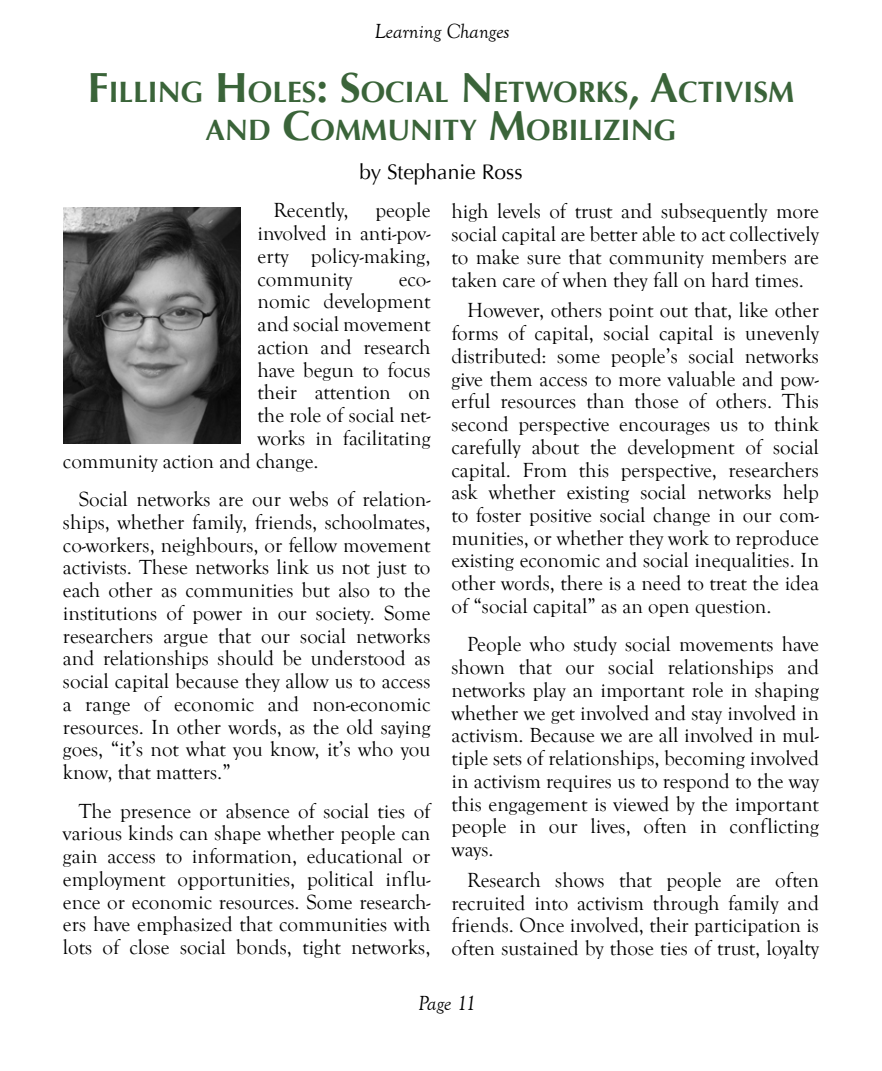
<style>
.page{position:relative;width:882px;height:1071px;background:#fff}
.page>*{position:absolute;margin:0;border:0;box-sizing:border-box;transform-origin:0 0}
.t1{font:700 29.4px/38.5px "Optima";color:#3a6439;text-align:center}
.t2{font:21px/22.8px "Goudy Old Style T";color:#000;text-align:justify}
.t3{font:italic 21px "Goudy Old Style T";color:#000}
.t4{font:21px "Optima";color:#000}
.s1{font-size:42px}
</style>
<div class="page">
<img style="left:63px;top:207px;width:177px;height:236px">
<p class="t3" style="left:374px;top:20px;width:137px">Learning Changes</p>
<h1 class="t1" style="left:88px;top:73px;width:708px"><span class="s1">F</span>ILLING <span class="s1">H</span> OLES<span class="s1">: S</span>OCIAL <span class="s1">N</span> ETWORKS<span class="s1">, A</span>CTIVISM<br>AND <span class="s1">C</span>OMMUNITY <span class="s1">M</span>OBILIZING</h1>
<p class="t4" style="left:359px;top:159px;width:165px">by Stephanie Ross</p>
<p class="t2" style="left:273px;top:200px;width:77px">Recently,</p>
<p class="t2" style="left:258px;top:200px;width:174px;text-indent:118px">people involved in anti-pov&shy;erty policy-making, community</p>
<p class="t2" style="left:451px;top:201px;width:369px">high levels of trust and subsequently more social capital are better able to act collectively to make sure that community members are taken care of when they fall on hard times.</p>
<p class="t2" style="left:451px;top:300px;width:369px;text-indent:16px">However, others point out that, like other forms of capital, social capital is unevenly distributed: some people’s social networks give them access to more valuable and pow&shy;erful resources than those of others. This second perspective encourages us to think carefully about the development of social capital. From this perspective, researchers ask whether existing social networks help to foster positive social change in our com&shy;munities, or whether they work to reproduce existing economic and social inequalities. In other words, there is a need to treat the idea of “social capital” as an open question.</p>
<p class="t2" style="left:451px;top:634px;width:369px;text-indent:16px">People who study social movements have shown that our social relationships and networks play an important role in shaping whether we get involved and stay involved in activism. Because we are all involved in mul&shy;tiple sets of relationships, becoming involved in activism requires us to respond to the way this engagement is viewed by the important people in our lives, often in conflicting ways.</p>
<p class="t2" style="left:451px;top:869px;width:369px;text-indent:16px">Research shows that people are often recruited into activism through family and friends. Once involved, their participation is often sustained by those ties of trust, loyalty</p>
<p class="t3" style="left:418px;top:991px;width:59px">Page 11</p>
<p class="t2" style="left:399px;top:268px;width:33px">eco-</p>
<p class="t2" style="left:258px;top:291px;width:174px">nomic development</p>
<p class="t2" style="left:258px;top:313px;width:174px">and social movement</p>
<p class="t2" style="left:258px;top:336px;width:174px">action and research</p>
<p class="t2" style="left:258px;top:359px;width:174px">have begun to focus</p>
<p class="t2" style="left:258px;top:382px;width:174px">their attention on</p>
<p class="t2" style="left:258px;top:404px;width:174px">the role of social net-</p>
<p class="t2" style="left:258px;top:427px;width:174px">works in facilitating</p>
<p class="t2" style="left:63px;top:450px;width:257px">community action and change.</p>
<p class="t2" style="left:63px;top:488px;width:369px;text-indent:16px">Social networks are our webs of relation&shy;ships, whether family, friends, schoolmates, co-workers, neighbours, or fellow movement activists. These networks link us not just to each other as communities but also to the institutions of power in our society. Some researchers argue that our social networks and relationships should be understood as social capital because they allow us to access a range of economic and non-economic resources. In other words, as the old saying goes, “it’s not what you know, it’s who you know, that matters.”</p>
<p class="t2" style="left:63px;top:800px;width:369px;text-indent:16px">The presence or absence of social ties of various kinds can shape whether people can gain access to information, educational or employment opportunities, political influ&shy;ence or economic resources. Some research&shy;ers have emphasized that communities with lots of close social bonds, tight networks,</p>
</div>
